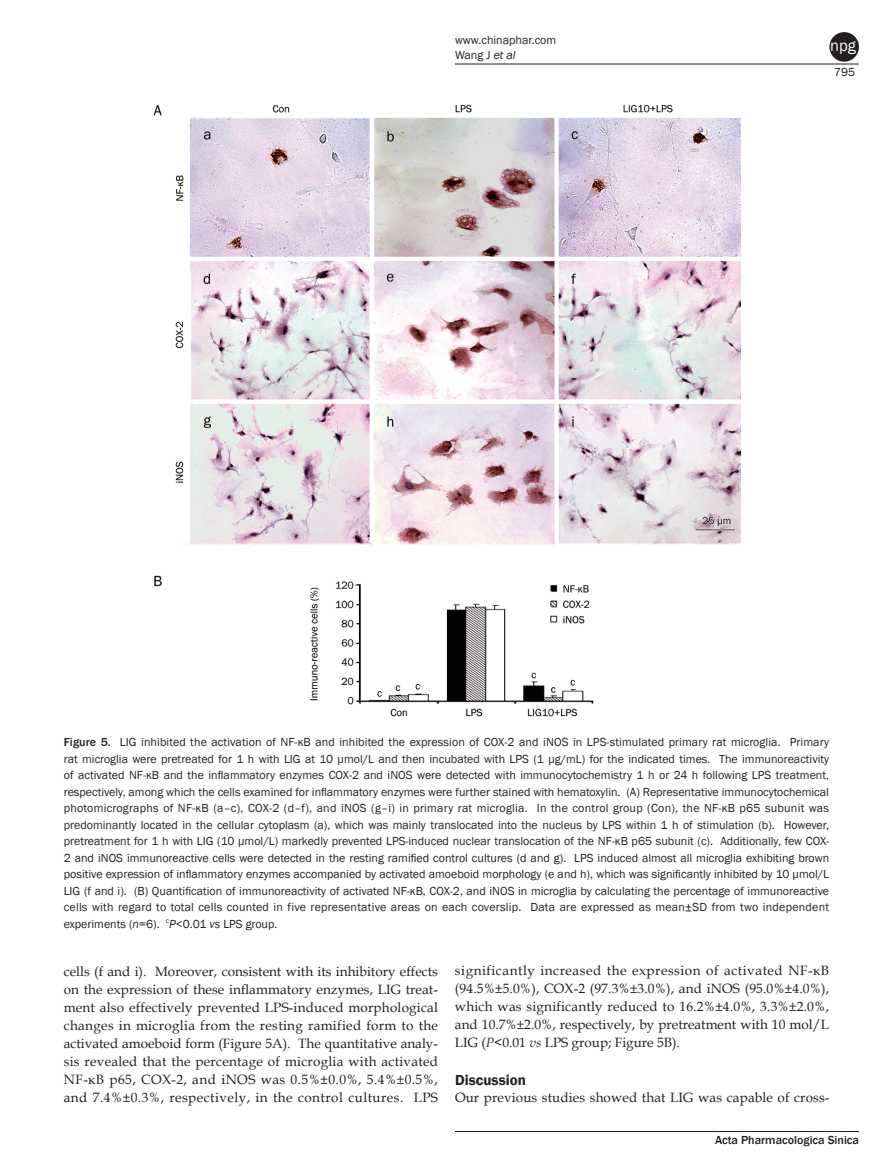
<style>
.page{position:relative;width:893px;height:1170px;background:#fff}
.page>*{position:absolute;margin:0;border:0;box-sizing:border-box;transform-origin:0 0}
.t1{font:16.5px "Franklin Gothic";color:#fff}
.t2{font:15px "Franklin Gothic Demi 2";color:#231f20}
.t3{font:13.5px/18px "Book Antiqua";letter-spacing:.03em;color:#231f20;text-align:justify}
.t4{font:13.5px/18px "Book Antiqua";color:#221f1f;text-align:justify}
.t5{font:13.5px "Book Antiqua";letter-spacing:.005em;color:#231f20}
.t6{font:12px/16.5px "Franklin Gothic Book 2";letter-spacing:.015em;color:#231f20;text-align:justify}
.t7{font:12px/15px "Franklin Gothic";color:#231f20}
.t8{font:500 12px "Franklin Gothic";color:#231f20}
.s1{font-style:italic}
.s2{font-family:"Franklin Gothic";font-weight:500}
.s3{font-family:"Franklin Gothic Book 2"}
.s4{color:#221f1f}
.s5{color:#231f20}
.s6{font-style:italic;color:#231f20}
.s7{font-family:"Book Antiqua 2";color:#231f20}
</style>
<div class="page">
<hr style="left:455px;top:64px;width:404px;height:1px;background:#231f20">
<hr style="left:455px;top:1131px;width:404px;height:1px;background:#231f20">
<div style="left:829px;top:32px;width:30px;height:30px;background:#231f20;border-radius:50%"></div>
<img style="left:153px;top:104px;width:587px;height:613px">
<p class="t7" style="left:455px;top:32px;width:103px">www.chinaphar.com<br>Wang J <span class="s1">et al</span></p>
<h1 class="t1" style="left:830px;top:35px;width:27px">npg</h1>
<p class="t6" style="left:834px;top:64px;width:23px">795</p>
<p class="t6" style="left:64px;top:734px;width:767px"><span class="s2">Figure 5.</span> LIG inhibited the activation of NF-κB and inhibited the expression of COX-2 and iNOS in LPS-stimulated primary rat microglia. Primary rat microglia were pretreated for 1 h with LIG at 10 µmol/L and then incubated with LPS (1 µg/mL) for the indicated times. The immunoreactivity of activated NF-κB and the inflammatory enzymes COX-2 and iNOS were detected with immunocytochemistry 1 h or 24 h following LPS treatment, respectively, among which the cells examined for inflammatory enzymes were further stained with hematoxylin. (A) Representative immunocytochemical photomicrographs of NF-κB (a–c), COX-2 (d–f), and iNOS (g–i) in primary rat microglia. In the control group (Con), the NF-κB p65 subunit was predominantly located in the cellular cytoplasm (a), which was mainly translocated into the nucleus by LPS within 1 h of stimulation (b). However, pretreatment for 1 h with LIG (10 µmol/L) markedly prevented LPS-induced nuclear translocation of the NF-κB p65 subunit (c). Additionally, few COX-2 and iNOS immunoreactive cells were detected in the resting ramified control cultures (d and g). LPS induced almost all microglia exhibiting brown positive expression of inflammatory enzymes accompanied by activated amoeboid morphology (e and h), which was significantly inhibited by 10 µmol/L LIG (f and i). (B) Quantification of immunoreactivity of activated NF-κB, COX-2, and iNOS in microglia by calculating the percentage of immunoreactive cells with regard to total cells counted in five representative areas on each coverslip. Data are expressed as mean±SD from two independent</p>
<p class="t7" style="left:64px;top:916px;width:215px">experiments (<span class="s1">n</span>=6). <sup>c</sup><span class="s1">P</span>&lt;0.01 <span class="s1">vs</span> <span class="s3">LPS group.</span></p>
<p class="t3" style="left:64px;top:961px;width:376px">cells (f and i). Moreover, consistent with its inhibitory effects on the expression of these inflammatory enzymes, LIG treat&shy;ment also effectively prevented LPS-induced morphological changes in microglia from the resting ramified form to the activated amoeboid form (Figure 5A). <span class="s4">The q</span>uantitative analy&shy;sis revealed that <span class="s4">the</span> percentage of <span class="s4">microglia with activated </span>NF-κB p65, COX-2, and iNOS <span class="s4">was 0.5%±0.0%, 5.4%±0.5%, and 7.4%±0.3%, respectively, in the control cultures. LPS</span></p>
<p class="t4" style="left:455px;top:961px;width:376px">significantly increased the expression of activated <span class="s5">NF-κB (94.5%</span>±5.0<span class="s5">%), COX-2 (97.3%</span>±3.0<span class="s5">%), and iNOS (95.0%</span>±4.0<span class="s5">%), which was</span> significantly <span class="s5">reduced to 16.2%</span>±4.0%, 3.3%±2.0%, and 10.7%±2.0%, respectively, <span class="s5">by pretreatment with 10 mol/L LIG</span> (<span class="s6">P</span><span class="s7">&lt;</span>0.01 <span class="s1">vs</span> LPS group; <span class="s5">Figure 5B</span>).</p>
<p class="t2" style="left:455px;top:1070px;width:73px">Discussion</p>
<p class="t5" style="left:455px;top:1087px;width:376px">Our previous studies showed that LIG was capable of cross-</p>
<p class="t8" style="left:715px;top:1132px;width:145px">Acta Pharmacologica Sinica</p>
</div>
